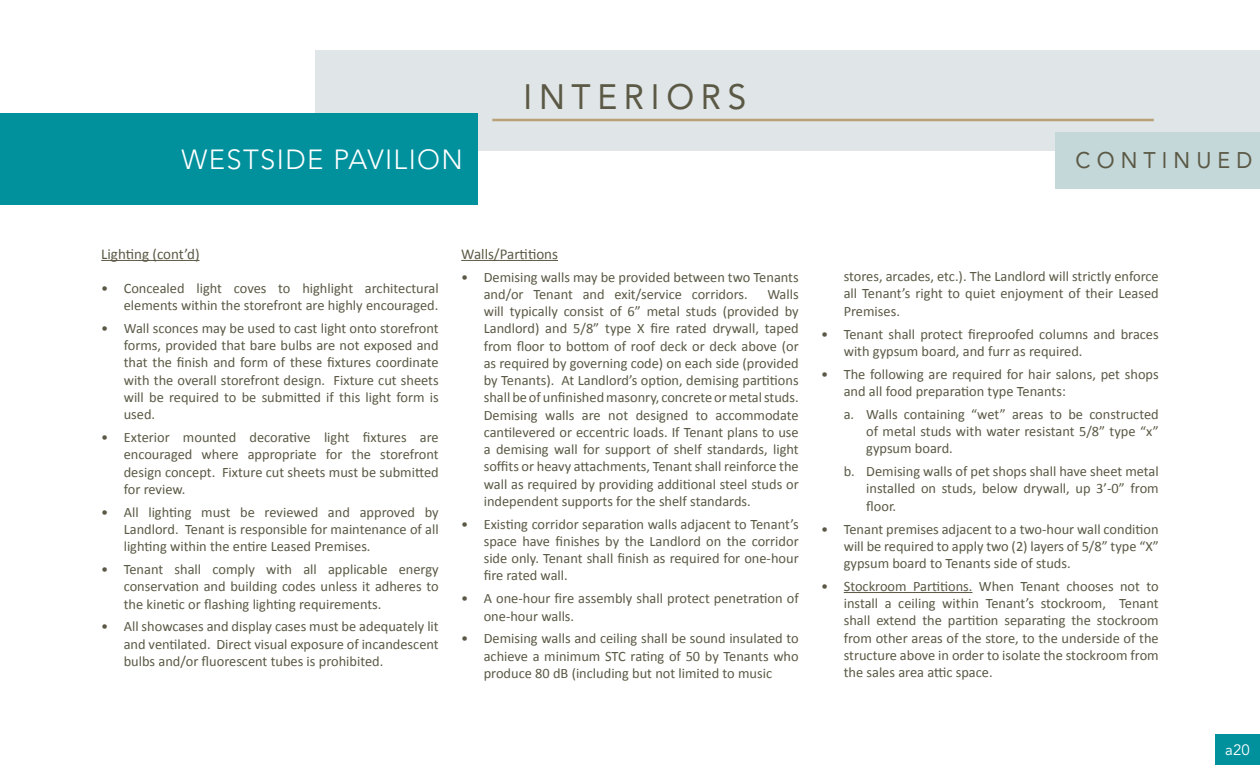
<style>
.page{position:relative;width:1260px;height:765px;background:#fff}
.page>*{position:absolute;margin:0;border:0;box-sizing:border-box;transform-origin:0 0}
.t1{font:35px "Avenir LT Std";letter-spacing:.2em;color:#5b5945;scale:.95 1}
.t2{font:300 27.5px "Avenir LT Std";letter-spacing:.05em;color:#fff}
.t3{font:22.5px "Avenir LT Std";letter-spacing:.285em;color:#5b5945;scale:.95 1}
.t4{font:15px "Calibri";color:#5b5945}
.t5{font:15px "Avenir LT Std";color:#fff}
.t6{font:14.38px/17.2px "Calibri";color:#5b5945;text-align:justify}
</style>
<div class="page">
<div style="left:1215px;top:734px;width:45px;height:31px;background:#00919d"></div>
<hr style="left:101px;top:260px;width:99px;height:1px;background:#5b5945">
<hr style="left:461px;top:260px;width:97px;height:1px;background:#5b5945">
<hr style="left:844px;top:592px;width:129px;height:1px;background:#5b5945">
<div style="left:315px;top:50px;width:945px;height:101px;background:#e0e6e7"></div>
<div style="left:1055px;top:132px;width:205px;height:57px;background:#c4d7d9"></div>
<hr style="left:492px;top:119px;width:662px;height:2px;background:#b9a177">
<div style="left:0;top:114px;width:477px;height:91px;background:#00919d"></div>
<h2 class="t2" style="left:181px;top:143px;width:283px">WESTSIDE PAVILION</h2>
<h1 class="t1" style="left:524px;top:77px;width:236px">INTERIORS</h1>
<h3 class="t3" style="left:1076px;top:147px;width:188px">CONTINUED</h3>
<p class="t4" style="left:101px;top:244px;width:100px">Lighting (cont’d)</p>
<p class="t6" style="left:101px;top:280px;width:339px;text-align:right">• Concealed light coves to highlight architectural elements within the storefront are highly encouraged.</p>
<p class="t6" style="left:124px;top:320px;width:317px;text-indent:-22px">• Wall sconces may be used to cast light onto storefront forms, provided that bare bulbs are not exposed and that the finish and form of these fixtures coordinate with the overall storefront design. Fixture cut sheets will be required to be submitted if this light form is used.</p>
<p class="t6" style="left:124px;top:429px;width:317px;text-indent:-22px">• Exterior mounted decorative light fixtures are encouraged where appropriate for the storefront design concept. Fixture cut sheets must be submitted for review.</p>
<p class="t6" style="left:124px;top:503px;width:317px;text-indent:-22px">• All lighting must be reviewed and approved by Landlord. Tenant is responsible for maintenance of all lighting within the entire Leased Premises.</p>
<p class="t6" style="left:124px;top:561px;width:317px;text-indent:-22px">• Tenant shall comply with all applicable energy conservation and building codes unless it adheres to the kinetic or flashing lighting requirements.</p>
<p class="t6" style="left:124px;top:618px;width:317px;text-indent:-22px">• All showcases and display cases must be adequately lit and ventilated. Direct visual exposure of incandescent bulbs and/or fluorescent tubes is prohibited.</p>
<p class="t4" style="left:461px;top:244px;width:98px">Walls/Partitions</p>
<p class="t6" style="left:484px;top:268px;width:317px;text-indent:-22px">• Demising walls may be provided between two Tenants and/or Tenant and exit/service corridors.</p>
<p class="t6" style="left:484px;top:286px;width:317px;text-indent:284px">Walls will typically consist of 6” metal studs (provided by Landlord) and 5/8” type X fire rated drywall, taped from floor to bottom of roof deck or deck above (or as required by governing code) on each side (provided by Tenants). At Landlord’s option, demising partitions shall be of unfinished masonry, concrete or metal studs.<br>Demising walls are not designed to accommodate cantilevered or eccentric loads. If Tenant plans to use a demising wall for support of shelf standards, light soffits or heavy attachments, Tenant shall reinforce the wall as required by providing additional steel studs or independent supports for the shelf standards.</p>
<p class="t6" style="left:484px;top:515px;width:316px;text-indent:-22px">• Existing corridor separation walls adjacent to Tenant’s space have finishes by the Landlord on the corridor side only. Tenant shall finish as required for one-hour fire rated wall.</p>
<p class="t6" style="left:484px;top:590px;width:316px;text-indent:-22px">• A one-hour fire assembly shall protect penetration of one-hour walls.</p>
<p class="t6" style="left:484px;top:630px;width:316px;text-indent:-22px">• Demising walls and ceiling shall be sound insulated to achieve a minimum STC rating of 50 by Tenants who produce 80 dB (including but not limited to music</p>
<p class="t6" style="left:844px;top:268px;width:317px">stores, arcades, etc.). The Landlord will strictly enforce all Tenant’s right to quiet enjoyment of their Leased Premises.</p>
<p class="t6" style="left:844px;top:325px;width:317px;text-indent:-22px">• Tenant shall protect fireproofed columns and braces with gypsum board, and furr as required.</p>
<p class="t6" style="left:844px;top:365px;width:316px;text-indent:-22px">• The following are required for hair salons, pet shops and all food preparation type Tenants:</p>
<p class="t6" style="left:866px;top:405px;width:294px;text-indent:-22px">a. Walls containing “wet” areas to be constructed of metal studs with water resistant 5/8” type “x” gypsum board.</p>
<p class="t6" style="left:866px;top:463px;width:294px;text-indent:-22px">b. Demising walls of pet shops shall have sheet metal installed on studs, below drywall, up 3’-0” from floor.</p>
<p class="t6" style="left:844px;top:520px;width:316px;text-indent:-22px">• Tenant premises adjacent to a two-hour wall condition will be required to apply two (2) layers of 5/8” type “X” gypsum board to Tenants side of studs.</p>
<p class="t6" style="left:844px;top:578px;width:317px;text-indent:-22px">• Stockroom Partitions. When Tenant chooses not to install a ceiling within Tenant’s stockroom, Tenant shall extend the partition separating the stockroom from other areas of the store, to the underside of the structure above in order to isolate the stockroom from the sales area attic space.</p>
<p class="t5" style="left:1225px;top:741px;width:26px">a20</p>
</div>
